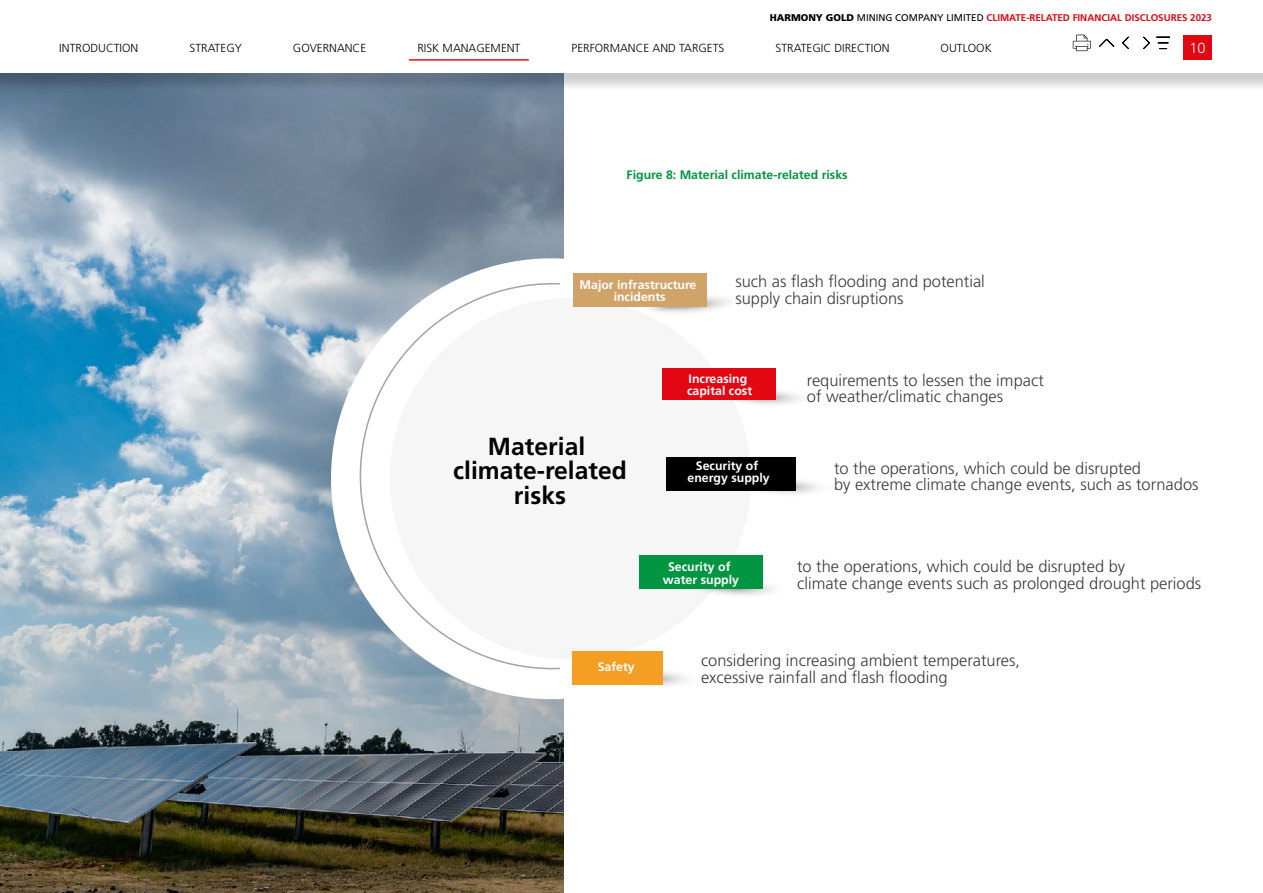
<style>
.page{position:relative;width:1263px;height:893px;background:#fff}
.page>*{position:absolute;margin:0;border:0;box-sizing:border-box;transform-origin:0 0}
.t1{font:700 24.6px/24.6px "Frutiger LT Std";color:#000;text-align:center}
.t2{font:300 16.5px/16.5px "Frutiger LT Std";color:#3c3c3b}
.t3{font:300 14.55px "Frutiger LT Std";color:#fff}
.t4{font:700 12.3px/12.3px "Frutiger LT Std";color:#fff;text-align:center}
.Figure_Table-Description{font:700 12.3px "Frutiger LT Std";color:#009641}
.t5{font:300 11.7px "Frutiger LT Std";color:#000}
.t6{font:700 9.75px "Frutiger LT Std";color:#e30613}
.s1{font-weight:900;color:#000}
.s2{font-weight:400;color:#000}
</style>
<div class="page">
<img style="left:0;top:92px;width:563px;height:801px">
<div style="left:331px;top:258px;width:441px;height:441px;background:#fff;border-radius:50%"></div>
<div style="left:390px;top:298px;width:361px;height:361px;background:#f6f6f6;border-radius:50%"></div>
<svg style="left:733px;top:384px;width:67px;height:21px"></svg>
<svg style="left:724px;top:480px;width:95px;height:14px"></svg>
<svg style="left:699px;top:584px;width:73px;height:12px"></svg>
<svg style="left:591px;top:672px;width:95px;height:14px"></svg>
<svg style="left:360px;top:283px;width:200px;height:386px"></svg>
<div style="left:639px;top:556px;width:124px;height:33px;background:#009641"></div>
<div style="left:666px;top:457px;width:130px;height:33px;background:#000"></div>
<div style="left:662px;top:369px;width:113px;height:31px;background:#e30613"></div>
<svg style="left:650px;top:291px;width:80px;height:22px"></svg>
<div style="left:573px;top:273px;width:133px;height:34px;background:#d0a368"></div>
<div style="left:572px;top:651px;width:91px;height:33px;background:#f59e24"></div>
<div style="left:0;top:0;width:1263px;height:92px;background:#000;opacity:.19"></div>
<div style="left:0;top:0;width:1263px;height:73px;background:#fff"></div>
<hr style="left:409px;top:59px;width:120px;height:2px;background:#e30613">
<div style="left:1183px;top:35px;width:29px;height:24px;background:#e30613"></div>
<svg style="left:1157px;top:37px;width:12px;height:12px"></svg>
<svg style="left:1122px;top:36px;width:28px;height:14px"></svg>
<svg style="left:1099px;top:38px;width:16px;height:9px"></svg>
<svg style="left:1073px;top:35px;width:18px;height:16px"></svg>
<p class="t6" style="left:770px;top:12px;width:444px"><span class="s1">HARMONY GOLD</span> <span class="s2">MINING COMPANY LIMITED</span> CLIMATE-RELATED FINANCIAL DISCLOSURES 2023</p>
<p class="t5" style="left:59px;top:41px;width:81px">INTRODUCTION</p>
<p class="t5" style="left:417px;top:41px;width:105px">RISK MANAGEMENT</p>
<p class="t3" style="left:1189px;top:39px;width:18px">10</p>
<p class="t5" style="left:189px;top:41px;width:54px">STRATEGY</p>
<p class="t5" style="left:293px;top:41px;width:75px">GOVERNANCE</p>
<p class="t5" style="left:571px;top:41px;width:154px">PERFORMANCE AND TARGETS</p>
<p class="t5" style="left:775px;top:41px;width:116px">STRATEGIC DIRECTION</p>
<p class="t5" style="left:941px;top:41px;width:53px">OUTLOOK</p>
<p class="Figure_Table-Description" style="left:627px;top:167px;width:223px">Figure 8: Material climate-related risks</p>
<p class="t4" style="left:579px;top:278px;width:118px">Major infrastructure incidents</p>
<p class="t2" style="left:735px;top:274px;width:251px">such as flash flooding and potential supply chain disruptions</p>
<p class="t1" style="left:453px;top:434px;width:175px">Material climate-related risks</p>
<p class="t4" style="left:598px;top:660px;width:39px">Safety</p>
<p class="t4" style="left:687px;top:372px;width:67px;text-align:left">Increasing capital cost</p>
<p class="t2" style="left:807px;top:372px;width:238px">requirements to lessen the impact of weather/climatic changes</p>
<p class="t4" style="left:687px;top:460px;width:84px">Security of energy supply</p>
<p class="t2" style="left:834px;top:460px;width:366px">to the operations, which could be disrupted<br>by extreme climate change events, such as tornados</p>
<p class="t4" style="left:663px;top:561px;width:78px">Security of water supply</p>
<p class="t2" style="left:797px;top:558px;width:406px">to the operations, which could be disrupted by<br>climate change events such as prolonged drought periods</p>
<p class="t2" style="left:701px;top:652px;width:321px">considering increasing ambient temperatures, excessive rainfall and flash flooding</p>
</div>
